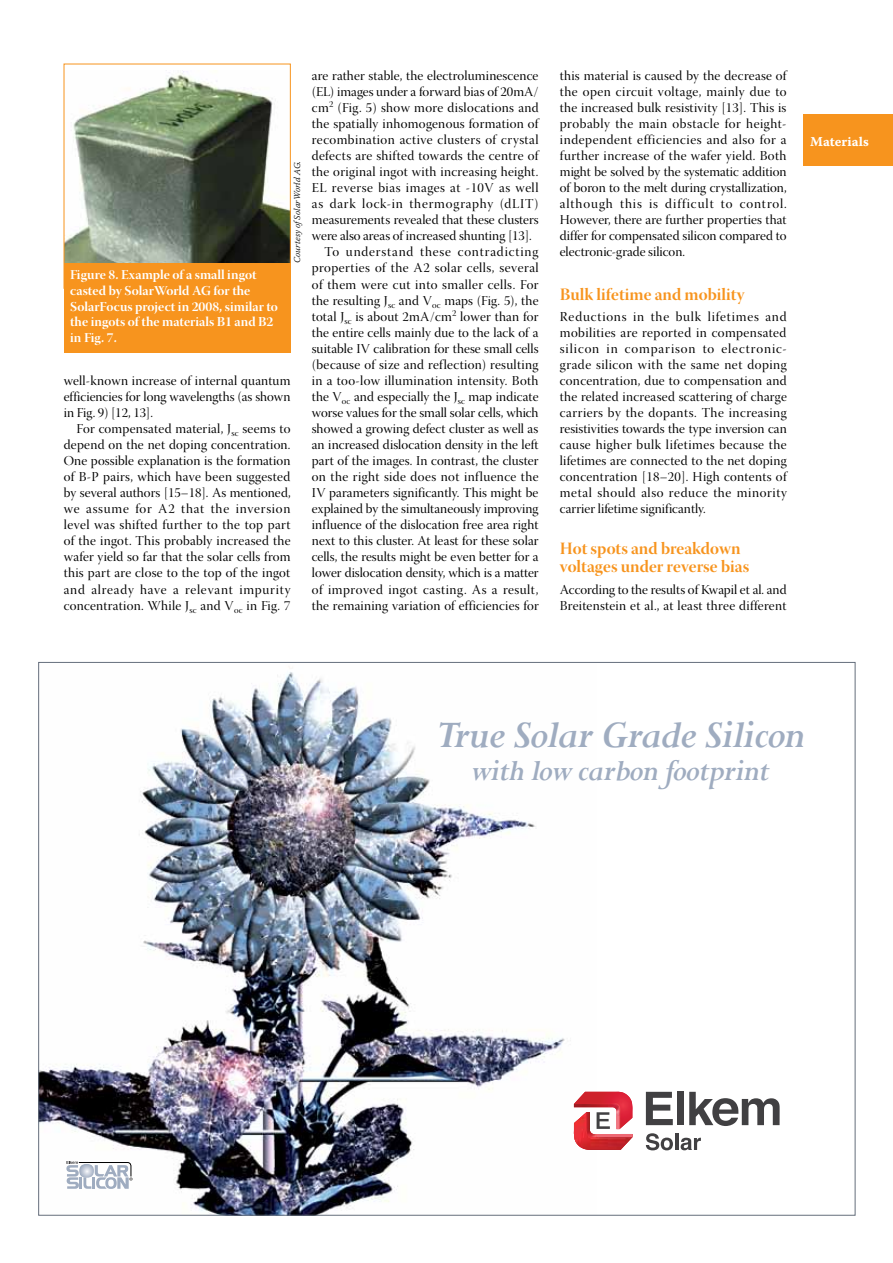
<style>
.page{position:relative;width:893px;height:1263px;background:#fff}
.page>*{position:absolute;margin:0;border:0;box-sizing:border-box;transform-origin:0 0}
.t1{font:italic 700 42.9px "Perpetua";letter-spacing:-.02em;color:#9facc0;scale:.96 1}
.t2{font:italic 700 33px "Perpetua";letter-spacing:-.02em;color:#9facc0;scale:.96 1}
.t3{font:17.25px/18px "Warnock Pro Bold Disp";color:#f7941e}
.t4{font:13.5px/16px "Warnock Pro Disp";letter-spacing:.01em;color:#000;text-align:justify}
.t5{font:13.5px/15.8px "Warnock Pro Bold Disp";color:#fff}
.t6{font:13.5px "Warnock Pro Disp";letter-spacing:.03em;color:#000}
.t7{font:13.5px "Warnock Pro Disp";letter-spacing:.04em;color:#000}
.t8{font:13.5px "Warnock Pro Disp";letter-spacing:.035em;color:#000}
.t9{font:13.5px "Warnock Pro Disp";letter-spacing:.055em;color:#000}
.t10{font:13.5px "Warnock Pro Disp";letter-spacing:.06em;color:#000}
.t11{font:13.5px "Warnock Pro Bold Capt";letter-spacing:.005em;color:#fff}
.t12{font:italic 300 9px "Warnock Pro";color:#000}
</style>
<div class="page">
<div style="left:804px;top:115px;width:89px;height:51px;background:#f7941e"></div>
<img style="left:66px;top:71px;width:223px;height:192px">
<div style="left:64px;top:64px;width:227px;height:224px;border:1px solid #f7941e"></div>
<div style="left:64px;top:263px;width:227px;height:90px;background:#f7941e"></div>
<img style="left:40px;top:667px;width:525px;height:546px">
<svg style="left:66px;top:1161px;width:67px;height:28px"></svg>
<svg style="left:646px;top:1133px;width:27px;height:17px"></svg>
<hr style="left:675px;top:1134px;width:3px;height:16px;background:#414042">
<svg style="left:681px;top:1138px;width:20px;height:12px"></svg>
<svg style="left:646px;top:1092px;width:27px;height:33px"></svg>
<div style="left:677px;top:1092px;width:7px;height:33px;background:#414042"></div>
<svg style="left:689px;top:1092px;width:91px;height:34px"></svg>
<svg style="left:573px;top:1091px;width:60px;height:59px"></svg>
<p class="t5" style="left:70px;top:267px;width:209px">Figure 8. Example of a small ingot casted by SolarWorld AG for the<br>SolarFocus project in 2008, similar to the ingots of the materials B1 and B2 in Fig. 7.</p>
<p class="t12" style="left:292px;top:263px;width:103px;rotate:-90deg">Courtesy ofSolarWorld AG.</p>
<p class="t4" style="left:64px;top:374px;width:228px">well-known increase of internal quantum efficiencies for long wavelengths (as shown in Fig. 9) [12, 13].</p>
<p class="t4" style="left:64px;top:422px;width:228px;text-indent:13px">For compensated material, J<sub>sc</sub> seems to depend on the net doping concentration.<br>One possible explanation is the formation of B-P pairs, which have been suggested by several authors [15–18]. As mentioned, we assume for A2 that the inversion level was shifted further to the top part of the ingot. This probably increased the wafer yield so far that the solar cells from this part are close to the top of the ingot and already have a relevant impurity concentration. While J<sub>sc</sub> and V<sub>oc</sub> in Fig. 7</p>
<p class="t4" style="left:312px;top:69px;width:228px">are rather stable, the electroluminescence</p>
<p class="t4" style="left:312px;top:85px;width:228px">(EL) images under a forward bias of 20mA/</p>
<p class="t4" style="left:312px;top:101px;width:228px">cm<sup>2</sup> (Fig. 5) show more dislocations and</p>
<p class="t4" style="left:312px;top:117px;width:228px">the spatially inhomogenous formation of</p>
<p class="t6" style="left:312px;top:132px;width:228px">recombination active clusters of crystal</p>
<p class="t4" style="left:312px;top:149px;width:228px">defects are shifted towards the centre of</p>
<p class="t4" style="left:312px;top:165px;width:228px">the original ingot with increasing height.</p>
<p class="t7" style="left:312px;top:181px;width:228px">EL reverse bias images at -10V as well</p>
<p class="t9" style="left:312px;top:197px;width:228px">as dark lock-in thermography (dLIT)</p>
<p class="t4" style="left:312px;top:213px;width:228px">measurements revealed that these clusters</p>
<p class="t4" style="left:312px;top:230px;width:221px">were also areas of increased shunting [13].</p>
<p class="t10" style="left:325px;top:245px;width:215px">To understand these contradicting</p>
<p class="t8" style="left:312px;top:261px;width:228px">properties of the A2 solar cells, several</p>
<p class="t6" style="left:312px;top:277px;width:228px">of them were cut into smaller cells. For</p>
<p class="t4" style="left:312px;top:294px;width:228px">the resulting J<sub>sc</sub> and V<sub>oc</sub> maps (Fig. 5), the</p>
<p class="t4" style="left:312px;top:310px;width:228px">total J<sub>sc</sub> is about 2mA/cm<sup>2</sup> lower than for</p>
<p class="t4" style="left:312px;top:326px;width:228px">the entire cells mainly due to the lack of a</p>
<p class="t4" style="left:312px;top:342px;width:228px">suitable IV calibration for these small cells</p>
<p class="t4" style="left:312px;top:358px;width:228px">(because of size and reflection) resulting</p>
<p class="t4" style="left:312px;top:374px;width:228px">in a too-low illumination intensity. Both</p>
<p class="t4" style="left:312px;top:390px;width:228px">the V<sub>oc</sub> and especially the J<sub>sc</sub> map indicate</p>
<p class="t4" style="left:312px;top:406px;width:228px">worse values for the small solar cells, which</p>
<p class="t4" style="left:312px;top:422px;width:228px">showed a growing defect cluster as well as</p>
<p class="t4" style="left:312px;top:438px;width:228px">an increased dislocation density in the left</p>
<p class="t4" style="left:312px;top:454px;width:228px">part of the images. In contrast, the cluster</p>
<p class="t6" style="left:312px;top:469px;width:228px">on the right side does not influence the</p>
<p class="t4" style="left:312px;top:486px;width:228px">IV parameters significantly. This might be</p>
<p class="t4" style="left:312px;top:502px;width:228px">explained by the simultaneously improving</p>
<p class="t4" style="left:312px;top:518px;width:228px">influence of the dislocation free area right</p>
<p class="t4" style="left:312px;top:534px;width:228px">next to this cluster. At least for these solar</p>
<p class="t4" style="left:312px;top:551px;width:228px">cells, the results might be even better for a</p>
<p class="t4" style="left:312px;top:567px;width:228px">lower dislocation density, which is a matter</p>
<p class="t7" style="left:312px;top:582px;width:228px">of improved ingot casting. As a result,</p>
<p class="t4" style="left:312px;top:599px;width:228px">the remaining variation of efficiencies for</p>
<p class="t4" style="left:560px;top:69px;width:228px">this material is caused by the decrease of the open circuit voltage, mainly due to the increased bulk resistivity [13]. This is probably the main obstacle for height&shy;independent efficiencies and also for a further increase of the wafer yield. Both might be solved by the systematic addition of boron to the melt during crystallization, although this is difficult to control.<br>However, there are further properties that differ for compensated silicon compared to electronic-grade silicon.</p>
<p class="t3" style="left:560px;top:285px;width:186px">Bulk lifetime and mobility</p>
<p class="t4" style="left:560px;top:310px;width:228px">Reductions in the bulk lifetimes and mobilities are reported in compensated silicon in comparison to electronic&shy;grade silicon with the same net doping concentration, due to compensation and the related increased scattering of charge carriers by the dopants. The increasing resistivities towards the type inversion can cause higher bulk lifetimes because the lifetimes are connected to the net doping concentration [18–20]. High contents of metal should also reduce the minority carrier lifetime significantly.</p>
<p class="t3" style="left:560px;top:539px;width:191px">Hot spots and breakdown voltages under reverse bias</p>
<p class="t4" style="left:560px;top:583px;width:228px">According to the results of Kwapil et al. and<br>Breitenstein et al., at least three different</p>
<p class="t11" style="left:810px;top:134px;width:60px">Materials</p>
<h1 class="t1" style="left:436px;top:708px;width:387px">True Solar Grade Silicon</h1>
<h2 class="t2" style="left:471px;top:750px;width:312px">with low carbon footprint</h2>
</div>
